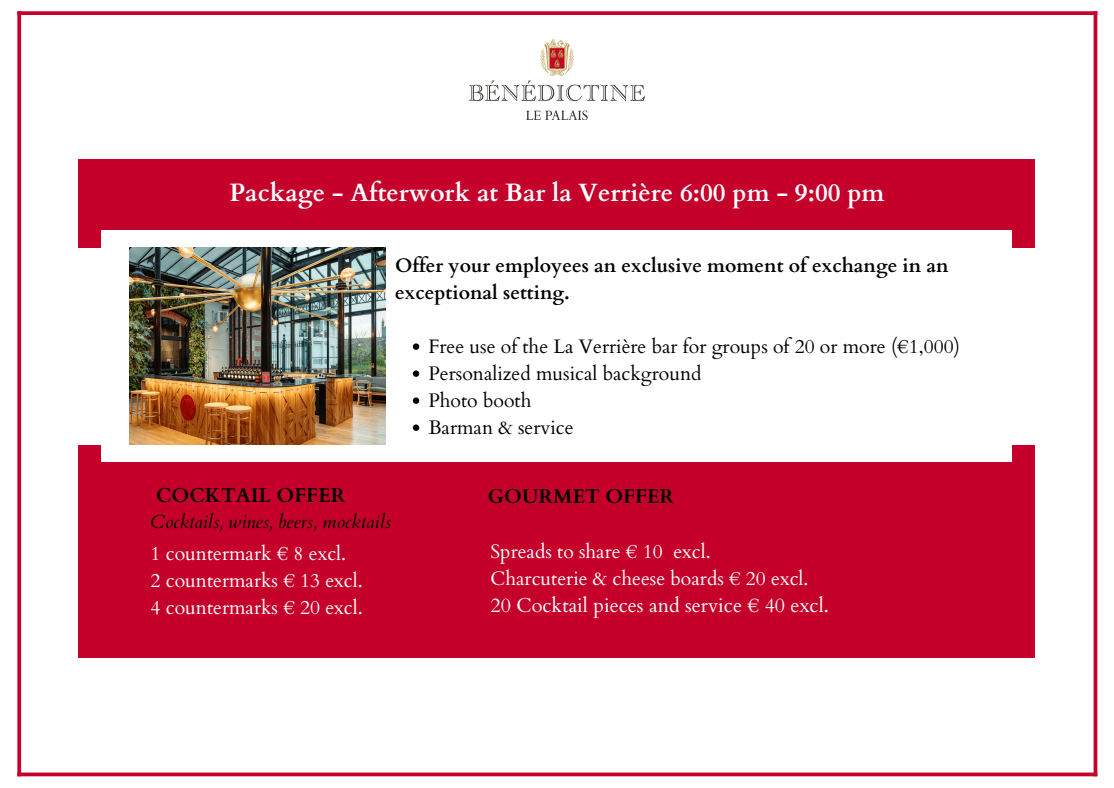
<style>
.page{position:relative;width:1114px;height:788px;background:#fff}
.page>*{position:absolute;margin:0;border:0;box-sizing:border-box;transform-origin:0 0}
.t1{font:700 25px "Cardo";color:#fff}
.t2{font:20px "Cardo";color:#fff}
.t3{font:700 20px "Cardo";color:#000}
.t4{font:19.5px/27px "Cardo";color:#fff}
.t5{font:19.5px/27px "Cardo";color:#000}
.t6{font:700 19.5px/27px "Cardo";color:#000}
.t7{font:italic 18.85px "Cardo";color:#000}
</style>
<div class="page">
<div style="left:79px;top:445px;width:956px;height:212px;background:#c5002b"></div>
<svg style="left:17px;top:15px;width:4px;height:757px;background:#c9163d"></svg>
<svg style="left:17px;top:11px;width:1076px;height:4px;background:#c80f38"></svg>
<svg style="left:17px;top:772px;width:1076px;height:4px;background:#cc2348"></svg>
<svg style="left:1093px;top:11px;width:4px;height:765px;background:#cd254a"></svg>
<img style="left:469px;top:40px;width:175px;height:79px">
<div style="left:79px;top:159px;width:956px;height:89px;background:#c5002b"></div>
<div style="left:102px;top:230px;width:910px;height:232px;background:#fff"></div>
<svg style="left:413px;top:343px;width:6px;height:7px"></svg>
<svg style="left:413px;top:370px;width:6px;height:7px"></svg>
<svg style="left:413px;top:397px;width:6px;height:7px"></svg>
<svg style="left:413px;top:424px;width:6px;height:7px"></svg>
<img style="left:130px;top:248px;width:255px;height:196px">
<p class="t1" style="left:229px;top:176px;width:657px">Package - Afterwork at Bar la Verrière 6:00 pm - 9:00 pm</p>
<p class="t6" style="left:395px;top:252px;width:555px">Offer your employees an exclusive moment of exchange in an exceptional setting.</p>
<p class="t5" style="left:428px;top:333px;width:533px">Free use of the La Verrière bar for groups of 20 or more (€1,000)<br>Personalized musical background<br>Photo booth<br>Barman &amp; service</p>
<p class="t3" style="left:156px;top:481px;width:191px">COCKTAIL OFFER</p>
<p class="t7" style="left:151px;top:509px;width:242px">Cocktails, wines, beers, mocktails</p>
<p class="t4" style="left:151px;top:540px;width:213px">1 countermark € 8 excl.<br>2 countermarks € 13 excl.<br>4 countermarks € 20 excl.</p>
<p class="t4" style="left:490px;top:538px;width:319px">Spreads to share € 10 excl.<br>Charcuterie &amp; cheese boards € 20 excl.</p>
<p class="t3" style="left:488px;top:483px;width:188px">GOURMET OFFER</p>
<p class="t2" style="left:490px;top:592px;width:340px">20 Cocktail pieces and service € 40 excl.</p>
</div>
